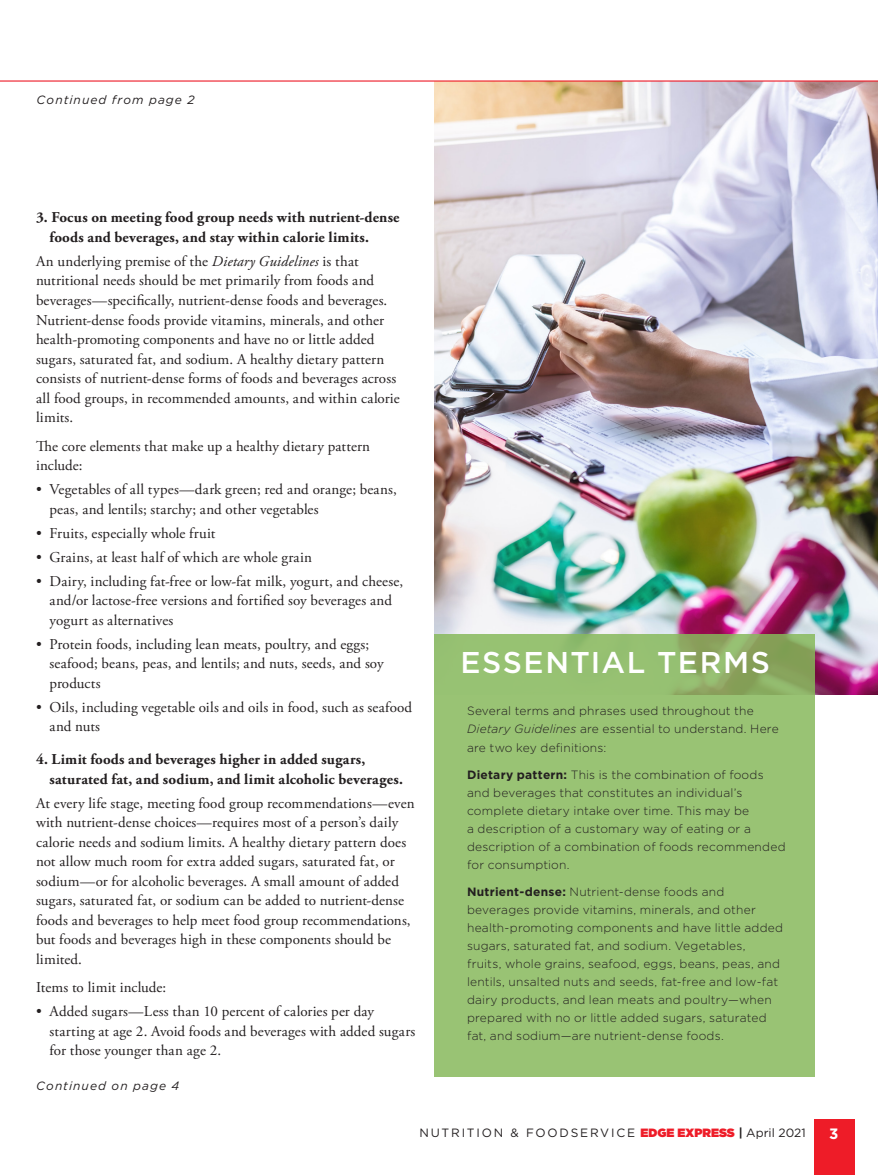
<style>
.page{position:relative;width:878px;height:1175px;background:#fff}
.page>*{position:absolute;margin:0;border:0;box-sizing:border-box;transform-origin:0 0}
.Body_Type{font:500 30px "Gotham";letter-spacing:.05em;color:#fff}
.Body_first_paragraph{font:15px/19.5px "Adobe Garamond Pro";letter-spacing:.01em;color:#231f20}
.Body_Bullet{font:15px/19.5px "Adobe Garamond Pro";letter-spacing:.01em;color:#231f20}
.Body_Bullet-2{font:700 15px/19.5px "Adobe Garamond Pro";letter-spacing:.015em;color:#231f20}
.Body_Type-2{font:15px/19.5px "Adobe Garamond Pro";letter-spacing:.005em;color:#231f20}
.t1{font:700 15px "Gotham";color:#fff}
.Body-Departments{font:300 12px/18px "Gotham";letter-spacing:.015em;color:#231f20}
.t2{font:12px "Gotham";letter-spacing:.15em;color:#231f20}
.t3{font:italic 12px "Gotham";letter-spacing:.09em;color:#231f20}
.s1{font-style:italic}
.s2{font-weight:700}
.s3{font-weight:900;color:#ee1c28}
.s4{font-weight:700;font-style:italic}
</style>
<div class="page">
<div style="left:814px;top:1118px;width:40px;height:56px;background:#ee1c28"></div>
<img style="left:434px;top:82px;width:444px;height:612px">
<div style="left:434px;top:634px;width:380px;height:442px;background:#99c374"></div>
<hr style="left:0;top:80px;width:878px;height:2px;background:#ee1c28">
<p class="t3" style="left:37px;top:94px;width:159px">Continued from page 2</p>
<p class="Body_Bullet-2" style="left:50px;top:208px;width:351px;text-indent:-14px">3. Focus on meeting food group needs with nutrient-dense foods and beverages, and stay within calorie limits.</p>
<p class="Body_first_paragraph" style="left:36px;top:252px;width:365px">An underlying premise of the <span class="s1">Dietary Guidelines</span> is that nutritional needs should be met primarily from foods and beverages—specifically, nutrient-dense foods and beverages.<br>Nutrient-dense foods provide vitamins, minerals, and other health-promoting components and have no or little added sugars, saturated fat, and sodium. A healthy dietary pattern consists of nutrient-dense forms of foods and beverages across all food groups, in recommended amounts, and within calorie limits.</p>
<p class="Body_Type-2" style="left:36px;top:436px;width:335px">The core elements that make up a healthy dietary pattern include:</p>
<p class="Body_Bullet" style="left:50px;top:480px;width:349px;text-indent:-14px">• Vegetables of all types—dark green; red and orange; beans, peas, and lentils; starchy; and other vegetables</p>
<p class="Body_Bullet" style="left:36px;top:523px;width:181px">• Fruits, especially whole fruit</p>
<p class="Body_Bullet" style="left:36px;top:547px;width:277px">• Grains, at least half of which are whole grain</p>
<p class="Body_Bullet" style="left:50px;top:571px;width:355px;text-indent:-14px">• Dairy, including fat-free or low-fat milk, yogurt, and cheese, and/or lactose-free versions and fortified soy beverages and yogurt as alternatives</p>
<p class="Body_Bullet" style="left:50px;top:634px;width:335px;text-indent:-14px">• Protein foods, including lean meats, poultry, and eggs; seafood; beans, peas, and lentils; and nuts, seeds, and soy products</p>
<p class="Body_Bullet" style="left:50px;top:697px;width:364px;text-indent:-14px">• Oils, including vegetable oils and oils in food, such as seafood and nuts</p>
<p class="Body_Bullet-2" style="left:50px;top:750px;width:355px;text-indent:-14px">4. Limit foods and beverages higher in added sugars, saturated fat, and sodium, and limit alcoholic beverages.</p>
<p class="Body_first_paragraph" style="left:36px;top:793px;width:380px">At every life stage, meeting food group recommendations—even with nutrient-dense choices—requires most of a person’s daily calorie needs and sodium limits. A healthy dietary pattern does not allow much room for extra added sugars, saturated fat, or sodium—or for alcoholic beverages. A small amount of added sugars, saturated fat, or sodium can be added to nutrient-dense foods and beverages to help meet food group recommendations, but foods and beverages high in these components should be limited.</p>
<p class="Body_Type-2" style="left:36px;top:978px;width:132px">Items to limit include:</p>
<p class="Body_Bullet" style="left:50px;top:1002px;width:367px;text-indent:-14px">• Added sugars—Less than 10 percent of calories per day starting at age 2. Avoid foods and beverages with added sugars for those younger than age 2.</p>
<p class="t3" style="left:36px;top:1079px;width:144px">Continued on page 4</p>
<p class="Body_Type" style="left:460px;top:645px;width:311px">ESSENTIAL TERMS</p>
<p class="Body-Departments" style="left:467px;top:702px;width:313px">Several terms and phrases used throughout the<br><span class="s1">Dietary Guidelines</span> are essential to understand. Here are two key definitions:</p>
<p class="Body-Departments" style="left:467px;top:765px;width:320px"><span class="s2">Dietary pattern:</span> This is the combination of foods and beverages that constitutes an individual’s complete dietary intake over time. This may be<br>a description of a customary way of eating or a description of a combination of foods recommended for consumption.</p>
<p class="Body-Departments" style="left:467px;top:882px;width:317px"><span class="s2">Nutrient-dense:</span> Nutrient-dense foods and beverages provide vitamins, minerals, and other health-promoting components and have little added sugars, saturated fat, and sodium. Vegetables,<br>fruits, whole grains, seafood, eggs, beans, peas, and lentils, unsalted nuts and seeds, fat-free and low-fat dairy products, and lean meats and poultry—when prepared with no or little added sugars, saturated fat, and sodium—are nutrient-dense foods.</p>
<p class="t2" style="left:419px;top:1126px;width:387px">NUTRITION &amp; FOODSERVICE <span class="s3">EDGE EXPRESS</span> <span class="s4">|</span> April 2021</p>
<p class="t1" style="left:829px;top:1124px;width:11px">3</p>
</div>
